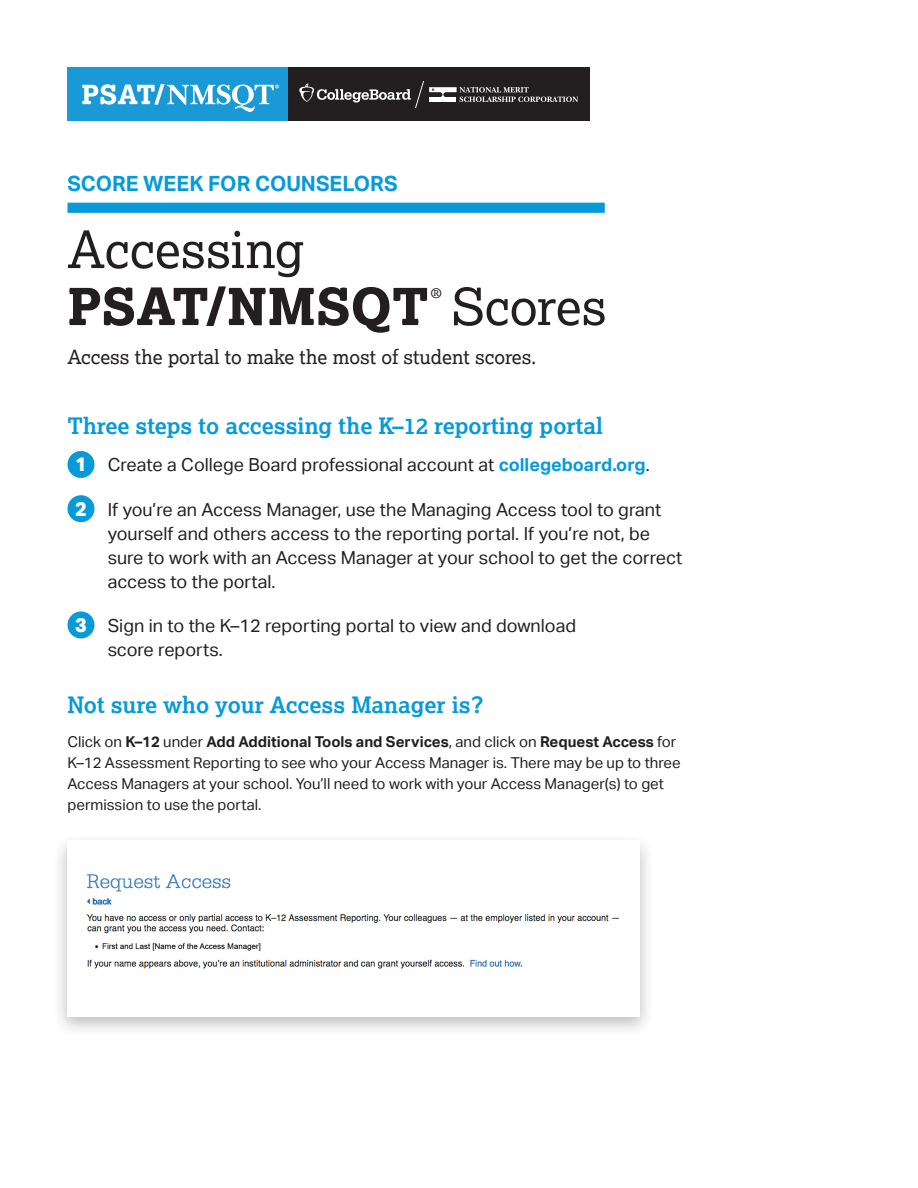
<style>
.page{position:relative;width:918px;height:1188px;background:#fff}
.page>*{position:absolute;margin:0;border:0;box-sizing:border-box;transform-origin:0 0}
.t1{font:51px/57px "Lexia";letter-spacing:-.005em;color:#231f20}
.t2{font:700 22.5px "Lexia";color:#069ad9}
.t3{font:700 21px "Aktiv Grotesk";color:#069ad9}
.t4{font:19.5px "Lexia";color:#231f20}
.t5{font:18px/24px "Aktiv Grotesk";color:#231f20}
.t6{font:15px/21px "Aktiv Grotesk";color:#231f20}
.t7{font:13.05px "Lexia";color:#231f20}
.s1{font-weight:800}
.s2{font-weight:800;font-size:19.5px;color:#fff}
.s3{font-weight:700;color:#069ad9}
.s4{font-weight:700}
</style>
<div class="page">
<div style="left:68px;top:203px;width:537px;height:10px;background:#069ad9"></div>
<div style="left:288px;top:68px;width:302px;height:54px;background:#231f20"></div>
<div style="left:68px;top:68px;width:220px;height:54px;background:#1999d6"></div>
<svg style="left:82px;top:84px;width:197px;height:28px"></svg>
<svg style="left:299px;top:81px;width:279px;height:27px"></svg>
<div style="left:68px;top:451px;width:26px;height:27px;background:#069ad9;border-radius:50%"></div>
<div style="left:68px;top:495px;width:26px;height:27px;background:#069ad9;border-radius:50%"></div>
<div style="left:68px;top:611px;width:26px;height:27px;background:#069ad9;border-radius:50%"></div>
<div style="left:52px;top:832px;width:603px;height:206px;background:#231f20;opacity:.3"></div>
<img style="left:68px;top:841px;width:571px;height:175px">
<p class="t3" style="left:68px;top:171px;width:332px">SCORE WEEK FOR COUNSELORS</p>
<h1 class="t1" style="left:68px;top:220px;width:541px">Accessing<br><span class="s1">PSAT/NMSQT</span> Scores</h1>
<h1 class="t7" style="left:430px;top:285px;width:13px">®</h1>
<p class="t4" style="left:68px;top:345px;width:470px">Access the portal to make the most of student scores.</p>
<h2 class="t2" style="left:68px;top:412px;width:537px">Three steps to accessing the K–12 reporting portal</h2>
<p class="t5" style="left:75px;top:453px;width:576px"><span class="s2">1</span> Create a College Board professional account at <span class="s3">collegeboard.org</span>.</p>
<p class="t5" style="left:108px;top:497px;width:576px;text-indent:-33px"><span class="s2">2</span> If you’re an Access Manager, use the Managing Access tool to grant yourself and others access to the reporting portal. If you’re not, be sure to work with an Access Manager at your school to get the correct access to the portal.</p>
<p class="t5" style="left:108px;top:614px;width:470px;text-indent:-33px"><span class="s2">3</span> Sign in to the K–12 reporting portal to view and download score reports.</p>
<h2 class="t2" style="left:68px;top:691px;width:418px">Not sure who your Access Manager is?</h2>
<p class="t6" style="left:68px;top:732px;width:615px">Click on <span class="s4">K–12</span> under <span class="s4">Add Additional Tools and Services</span>, and click on <span class="s4">Request Access</span> for K–12 Assessment Reporting to see who your Access Manager is. There may be up to three Access Managers at your school. You’ll need to work with your Access Manager(s) to get permission to use the portal.</p>
</div>
